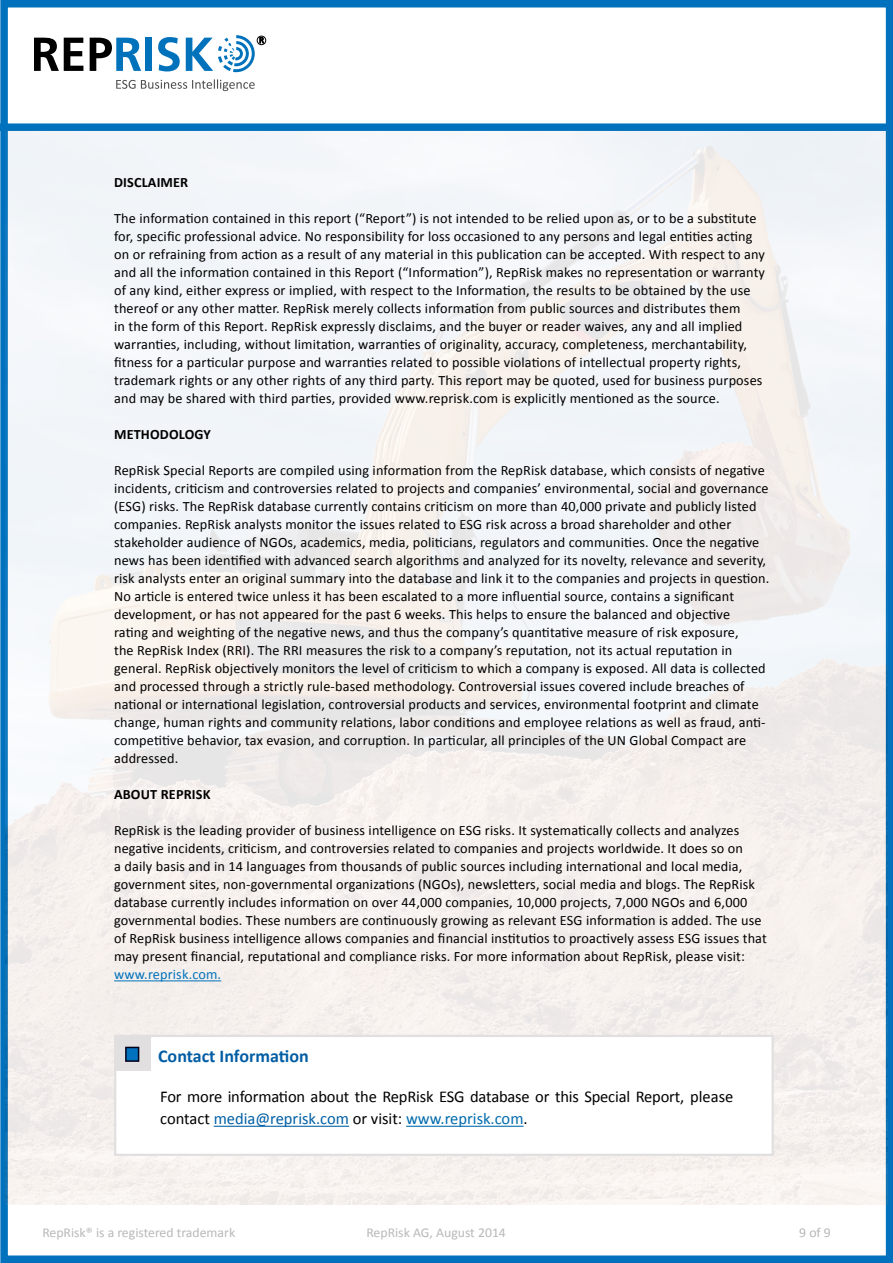
<style>
.page{position:relative;width:893px;height:1263px;background:#fff}
.page>*{position:absolute;margin:0;border:0;box-sizing:border-box;transform-origin:0 0}
.t1{font:700 18px "Calibri";color:#005da4}
.t2{font:16.5px/22.5px "Calibri";letter-spacing:-.01em;color:#000}
.t3{font:14.25px/18px "Calibri";letter-spacing:.01em;color:#000}
.t4{font:700 14.25px "Calibri";letter-spacing:.01em;color:#000}
.t5{font:14.25px "Calibri";letter-spacing:.01em;color:#0072bc}
.t6{font:13.5px "Calibri";color:#bab8b8}
.t7{font:13.5px "Calibri";color:#b7b6b5}
.s1{color:#005fa4}
.s2{color:#006bad}
</style>
<div class="page">
<div style="left:0;top:123px;width:893px;height:8px;background:#0071bc"></div>
<div style="left:0;top:0;width:893px;height:1263px;border:8px solid #0071bc"></div>
<svg style="left:34px;top:37px;width:49px;height:34px"></svg>
<svg style="left:90px;top:37px;width:51px;height:34px"></svg>
<div style="left:145px;top:38px;width:7px;height:33px;background:#0072bc"></div>
<svg style="left:158px;top:37px;width:22px;height:34px"></svg>
<svg style="left:186px;top:35px;width:78px;height:37px"></svg>
<div style="left:257px;top:36px;width:9px;height:9px;border:1px solid #000;border-radius:50%"></div>
<svg style="left:116px;top:79px;width:139px;height:12px"></svg>
<hr style="left:114px;top:980px;width:107px;height:1px;background:#0072bc">
<div style="left:114px;top:1035px;width:660px;height:121px;background:#fff;border:2px solid #e1dfdf"></div>
<div style="left:116px;top:1035px;width:35px;height:36px;background:#e1dfdf"></div>
<div style="left:125px;top:1047px;width:14px;height:15px;background:#0071bc;border:2px solid #00011b"></div>
<hr style="left:214px;top:1126px;width:135px;height:1px;background:#005fa4">
<hr style="left:406px;top:1126px;width:117px;height:1px;background:#006bad">
<p class="t4" style="left:114px;top:173px;width:76px">DISCLAIMER</p>
<p class="t3" style="left:114px;top:209px;width:652px">The information contained in this report (“Report”) is not intended to be relied upon as, or to be a substitute for, specific professional advice. No responsibility for loss occasioned to any persons and legal entities acting on or refraining from action as a result of any material in this publication can be accepted. With respect to any and all the information contained in this Report (“Information”), RepRisk makes no representation or warranty of any kind, either express or implied, with respect to the Information, the results to be obtained by the use thereof or any other matter. RepRisk merely collects information from public sources and distributes them<br>in the form of this Report. RepRisk expressly disclaims, and the buyer or reader waives, any and all implied warranties, including, without limitation, warranties of originality, accuracy, completeness, merchantability, fitness for a particular purpose and warranties related to possible violations of intellectual property rights, trademark rights or any other rights of any third party. This report may be quoted, used for business purposes and may be shared with third parties, provided www.reprisk.com is explicitly mentioned as the source.</p>
<p class="t4" style="left:114px;top:425px;width:98px">METHODOLOGY</p>
<p class="t3" style="left:114px;top:461px;width:657px">RepRisk Special Reports are compiled using information from the RepRisk database, which consists of negative incidents, criticism and controversies related to projects and companies’ environmental, social and governance (ESG) risks. The RepRisk database currently contains criticism on more than 40,000 private and publicly listed companies. RepRisk analysts monitor the issues related to ESG risk across a broad shareholder and other stakeholder audience of NGOs, academics, media, politicians, regulators and communities. Once the negative news has been identified with advanced search algorithms and analyzed for its novelty, relevance and severity, risk analysts enter an original summary into the database and link it to the companies and projects in question.<br>No article is entered twice unless it has been escalated to a more influential source, contains a significant development, or has not appeared for the past 6 weeks. This helps to ensure the balanced and objective<br>rating and weighting of the negative news, and thus the company’s quantitative measure of risk exposure,<br>the RepRisk Index (RRI). The RRI measures the risk to a company’s reputation, not its actual reputation in general. RepRisk objectively monitors the level of criticism to which a company is exposed. All data is collected and processed through a strictly rule-based methodology. Controversial issues covered include breaches of national or international legislation, controversial products and services, environmental footprint and climate change, human rights and community relations, labor conditions and employee relations as well as fraud, anti&shy;competitive behavior, tax evasion, and corruption. In particular, all principles of the UN Global Compact are addressed.</p>
<p class="t4" style="left:114px;top:785px;width:98px">ABOUT REPRISK</p>
<p class="t3" style="left:114px;top:821px;width:654px">RepRisk is the leading provider of business intelligence on ESG risks. It systematically collects and analyzes negative incidents, criticism, and controversies related to companies and projects worldwide. It does so on<br>a daily basis and in 14 languages from thousands of public sources including international and local media, government sites, non-governmental organizations (NGOs), newsletters, social media and blogs. The RepRisk database currently includes information on over 44,000 companies, 10,000 projects, 7,000 NGOs and 6,000 governmental bodies. These numbers are continuously growing as relevant ESG information is added. The use of RepRisk business intelligence allows companies and financial institutios to proactively assess ESG issues that may present financial, reputational and compliance risks. For more information about RepRisk, please visit:</p>
<p class="t5" style="left:114px;top:965px;width:109px">www.reprisk.com.</p>
<p class="t1" style="left:158px;top:1045px;width:152px">Contact Information</p>
<p class="t2" style="left:160px;top:1085px;width:575px">For more information about the RepRisk ESG database or this Special Report, please contact <span class="s1">media@reprisk.com</span> or visit: <span class="s2">www.reprisk.com</span>.</p>
<p class="t6" style="left:42px;top:1224px;width:194px">RepRisk® is a registered trademark</p>
<p class="t6" style="left:366px;top:1224px;width:141px">RepRisk AG, August 2014</p>
<p class="t7" style="left:799px;top:1224px;width:33px">9 of 9</p>
</div>
